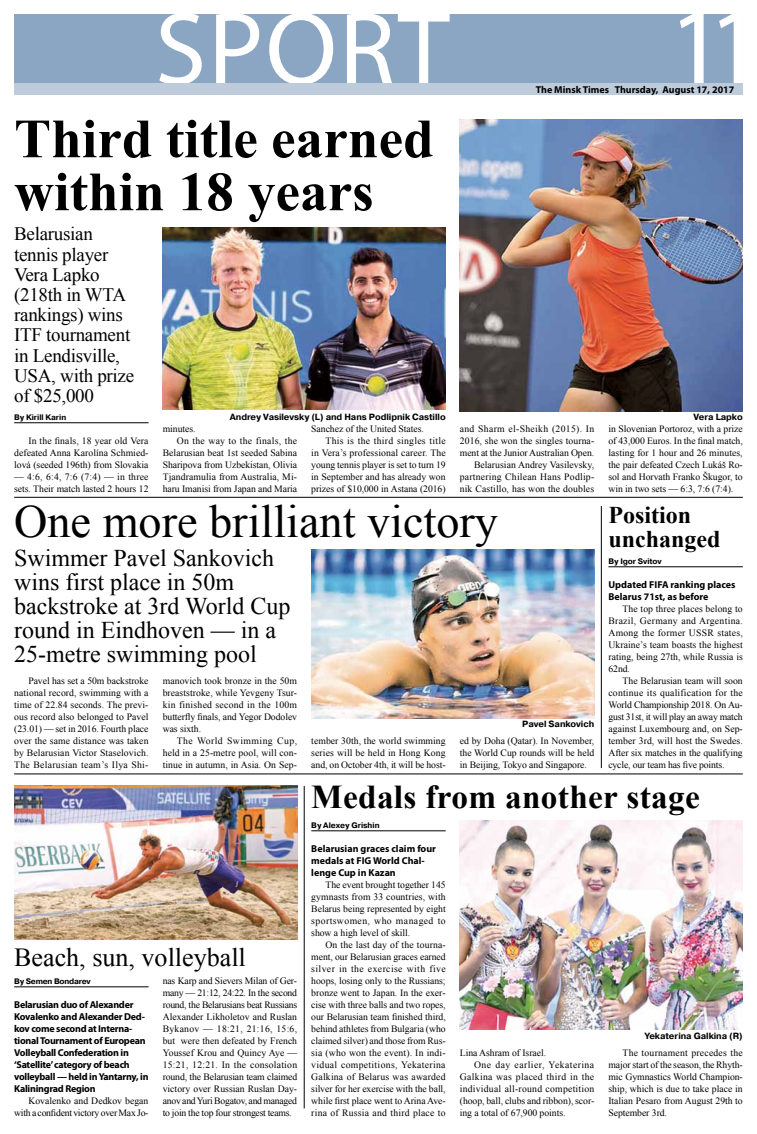
<style>
.page{position:relative;width:757px;height:1134px;background:#fff}
.page>*{position:absolute;margin:0;border:0;box-sizing:border-box;transform-origin:0 0}
.t1{font:109.7px "Myriad Pro";color:#fff}
.t2{font:103.7px "Myriad Pro";letter-spacing:.02em;color:#fff}
.t3{font:700 55.3px/53px "Times New Roman";color:#000}
.t4{font:46.2px "Times New Roman";color:#000}
.t5{font:700 33.3px "Times New Roman";letter-spacing:.01em;color:#000}
.t6{font:26.1px "Times New Roman";color:#000}
.t7{font:24px/24px "Times New Roman";color:#000}
.t8{font:700 24px/24px "Times New Roman";color:#000}
.t9{font:19px/20.2px "Times New Roman";letter-spacing:-.015em;color:#000}
.t10{font:700 10px/12px "Myriad Pro";letter-spacing:-.025em;color:#000}
.t11{font:700 10px/12px "Myriad Pro";color:#000}
.t12{font:9.7px/12px "Times New Roman";color:#000;text-align:justify}
.t13{font:9.7px/12px "Times New Roman";letter-spacing:-.025em;color:#000;text-align:right}
.t14{font:9.7px "Times New Roman";letter-spacing:.025em;color:#000}
.t15{font:9.7px "Times New Roman";letter-spacing:.03em;color:#000}
.t16{font:9.7px "Times New Roman";letter-spacing:.035em;color:#000}
.t17{font:9.7px "Times New Roman";letter-spacing:.045em;color:#000}
.t18{font:700 9px "Pragmatica C";letter-spacing:-.005em;color:#000}
.t19{font:700 8px "Pragmatica C";letter-spacing:-.01em;color:#000}
</style>
<div class="page">
<div style="left:14px;top:14px;width:729px;height:70px;background:#8ba6c3"></div>
<img style="left:311px;top:549px;width:283px;height:169px">
<img style="left:460px;top:821px;width:283px;height:208px">
<img style="left:14px;top:786px;width:283px;height:154px">
<img style="left:460px;top:120px;width:283px;height:291px">
<hr style="left:14px;top:423px;width:135px;height:1px;background:#000">
<img style="left:163px;top:227px;width:283px;height:183px">
<hr style="left:14px;top:987px;width:135px;height:1px;background:#000">
<hr style="left:311px;top:831px;width:135px;height:1px;background:#000">
<hr style="left:304px;top:786px;width:1px;height:322px;background:#000">
<hr style="left:14px;top:774px;width:729px;height:1px;background:#000">
<hr style="left:601px;top:506px;width:1px;height:262px;background:#000">
<hr style="left:14px;top:497px;width:729px;height:1px;background:#000">
<hr style="left:608px;top:567px;width:135px;height:1px;background:#000">
<div style="left:14px;top:84px;width:729px;height:11px;background:#becbdb"></div>
<h2 class="t2" style="left:155px;top:-15px;width:296px">SPORT</h2>
<h1 class="t1" style="left:668px;top:-21px;width:97px">11</h1>
<h3 class="t3" style="left:14px;top:111px;width:421px">Third title earned within 18 years</h3>
<p class="t11" style="left:536px;top:83px;width:200px">The Minsk Times Thursday, August 17, 2017</p>
<h3 class="t9" style="left:14px;top:224px;width:122px">Belarusian tennis player<br>Vera Lapko (218th in WTA rankings) wins<br>ITF tournament in Lendisville,<br>USA, with prize of $25,000</h3>
<p class="t19" style="left:14px;top:413px;width:54px">By Kirill Karin</p>
<p class="t12" style="left:14px;top:435px;width:136px;text-indent:14px">In the finals, 18 year old Vera defeated Anna Karolína Schmied&shy;lová (seeded 196th) from Slovakia</p>
<p class="t12" style="left:14px;top:471px;width:136px">— 4:6, 6:4, 7:6 (7:4) — in three sets. Their match lasted 2 hours 12</p>
<p class="t18" style="left:230px;top:412px;width:217px">Andrey Vasilevsky (L) and Hans Podlipnik Castillo</p>
<p class="t18" style="left:693px;top:412px;width:51px">Vera Lapko</p>
<p class="t12" style="left:163px;top:423px;width:34px">minutes.</p>
<p class="t14" style="left:177px;top:434px;width:122px">On the way to the finals, the</p>
<p class="t12" style="left:163px;top:447px;width:136px">Belarusian beat 1st seeded Sabina</p>
<p class="t12" style="left:163px;top:459px;width:136px">Sharipova from Uzbekistan, Olivia</p>
<p class="t12" style="left:163px;top:471px;width:136px">Tjandramulia from Australia, Mi-</p>
<p class="t12" style="left:163px;top:483px;width:136px">haru Imanisi from Japan and Maria</p>
<p class="t12" style="left:311px;top:423px;width:114px">Sanchez of the United States.</p>
<p class="t15" style="left:325px;top:434px;width:122px">This is the third singles title</p>
<p class="t12" style="left:311px;top:447px;width:136px">in Vera’s professional career. The</p>
<p class="t12" style="left:311px;top:459px;width:136px">young tennis player is set to turn 19</p>
<p class="t12" style="left:311px;top:471px;width:136px">in September and has already won</p>
<p class="t12" style="left:311px;top:483px;width:136px">prizes of $10,000 in Astana (2016)</p>
<p class="t12" style="left:460px;top:423px;width:136px;text-align:right">and Sharm el-Sheikh (2015). In<br>2016, she won the singles tourna&shy;ment at the Junior Australian Open.<br>Belarusian Andrey Vasilevsky, partnering Chilean Hans Podlip&shy;nik Castillo, has won the doubles</p>
<p class="t12" style="left:608px;top:423px;width:136px">in Slovenian Portoroz, with a prize of 43,000 Euros. In the final match, lasting for 1 hour and 26 minutes, the pair defeated Czech Lukáš Ro&shy;sol and Horvath Franko Škugor, to win in two sets — 6:3, 7:6 (7:4).</p>
<h3 class="t4" style="left:14px;top:490px;width:485px">One more brilliant victory</h3>
<h3 class="t7" style="left:14px;top:546px;width:278px">Swimmer Pavel Sankovich wins first place in 50m backstroke at 3rd World Cup round in Eindhoven — in a<br>25-metre swimming pool</h3>
<p class="t12" style="left:14px;top:675px;width:136px;text-indent:14px">Pavel has set a 50m backstroke national record, swimming with a time of 22.84 seconds. The previ&shy;ous record also belonged to Pavel (23.01) — set in 2016. Fourth place over the same distance was taken by Belarusian Victor Staselovich.<br>The Belarusian team’s Ilya Shi-</p>
<p class="t12" style="left:163px;top:675px;width:136px">manovich took bronze in the 50m breaststroke, while Yevgeny Tsur&shy;kin finished second in the 100m butterfly finals, and Yegor Dodolev was sixth.</p>
<p class="t18" style="left:522px;top:719px;width:73px">Pavel Sankovich</p>
<p class="t12" style="left:163px;top:735px;width:136px;text-indent:14px">The World Swimming Cup, held in a 25-metre pool, will con&shy;tinue in autumn, in Asia. On Sep-</p>
<p class="t12" style="left:311px;top:735px;width:136px">tember 30th, the world swimming series will be held in Hong Kong and, on October 4th, it will be host-</p>
<p class="t12" style="left:460px;top:735px;width:136px">ed by Doha (Qatar). In November, the World Cup rounds will be held in Beijing, Tokyo and Singapore.</p>
<h3 class="t8" style="left:608px;top:503px;width:114px">Position unchanged</h3>
<p class="t19" style="left:608px;top:557px;width:55px">By Igor Svitov</p>
<p class="t11" style="left:608px;top:578px;width:129px">Updated FIFA ranking places<br>Belarus 71st, as before</p>
<p class="t12" style="left:608px;top:603px;width:136px;text-indent:14px">The top three places belong to Brazil, Germany and Argentina.<br>Among the former USSR states, Ukraine’s team boasts the highest rating, being 27th, while Russia is 62nd.</p>
<p class="t12" style="left:608px;top:675px;width:136px;text-indent:14px">The Belarusian team will soon continue its qualification for the World Championship 2018. On Au&shy;gust 31st, it will play an away match against Luxembourg and, on Sep&shy;tember 3rd, will host the Swedes.<br>After six matches in the qualifying cycle, our team has five points.</p>
<h3 class="t6" style="left:14px;top:940px;width:233px">Beach, sun, volleyball</h3>
<p class="t19" style="left:14px;top:977px;width:78px">By Semen Bondarev</p>
<p class="t10" style="left:14px;top:998px;width:136px">Belarusian duo of Alexander<br>Kovalenko and Alexander Ded&shy;kov come second at Interna&shy;tional Tournament of European<br>Volleyball Confederation in ‘Satellite’ category of beach volleyball — held in Yantarny, in<br>Kaliningrad Region</p>
<p class="t13" style="left:14px;top:1095px;width:136px">Kovalenko and Dedkov began with a confident victory over Max Jo-</p>
<p class="t12" style="left:163px;top:975px;width:136px">nas Karp and Sievers Milan of Ger&shy;many — 21:12, 24:22. In the second round, the Belarusians beat Russians Alexander Likholetov and Ruslan Bykanov — 18:21, 21:16, 15:6, but were then defeated by French Youssef Krou and Quincy Aye — 15:21, 12:21. In the consolation round, the Belarusian team claimed victory over Russian Ruslan Day&shy;anov and Yuri Bogatov, and managed to join the top four strongest teams.</p>
<h3 class="t5" style="left:311px;top:774px;width:390px">Medals from another stage</h3>
<p class="t19" style="left:311px;top:821px;width:70px">By Alexey Grishin</p>
<p class="t11" style="left:311px;top:842px;width:126px">Belarusian graces claim four medals at FIG World Chal&shy;lenge Cup in Kazan</p>
<p class="t12" style="left:311px;top:879px;width:136px;text-indent:14px">The event brought together 145 gymnasts from 33 countries, with Belarus being represented by eight sportswomen, who managed to show a high level of skill.</p>
<p class="t12" style="left:311px;top:939px;width:136px;text-indent:14px">On the last day of the tourna&shy;ment, our Belarusian graces earned silver in the exercise with five hoops, losing only to the Russians; bronze went to Japan. In the exer&shy;cise with three balls and two ropes, our Belarusian team finished third, behind athletes from Bulgaria (who claimed silver) and those from Rus&shy;sia (who won the event). In indi&shy;vidual competitions, Yekaterina Galkina of Belarus was awarded silver for her exercise with the ball, while first place went to Arina Ave&shy;rina of Russia and third place to</p>
<p class="t12" style="left:460px;top:1047px;width:88px">Lina Ashram of Israel.</p>
<p class="t17" style="left:474px;top:1058px;width:122px">One day earlier, Yekaterina</p>
<p class="t16" style="left:460px;top:1070px;width:136px">Galkina was placed third in the</p>
<p class="t14" style="left:460px;top:1082px;width:136px">individual all-round competition</p>
<p class="t12" style="left:460px;top:1095px;width:136px">(hoop, ball, clubs and ribbon), scor-</p>
<p class="t12" style="left:460px;top:1107px;width:107px">ing a total of 67,900 points.</p>
<p class="t18" style="left:644px;top:1030px;width:100px">Yekaterina Galkina (R)</p>
<p class="t12" style="left:608px;top:1047px;width:136px;text-indent:14px">The tournament precedes the major start of the season, the Rhyth&shy;mic Gymnastics World Champion&shy;ship, which is due to take place in Italian Pesaro from August 29th to September 3rd.</p>
</div>
